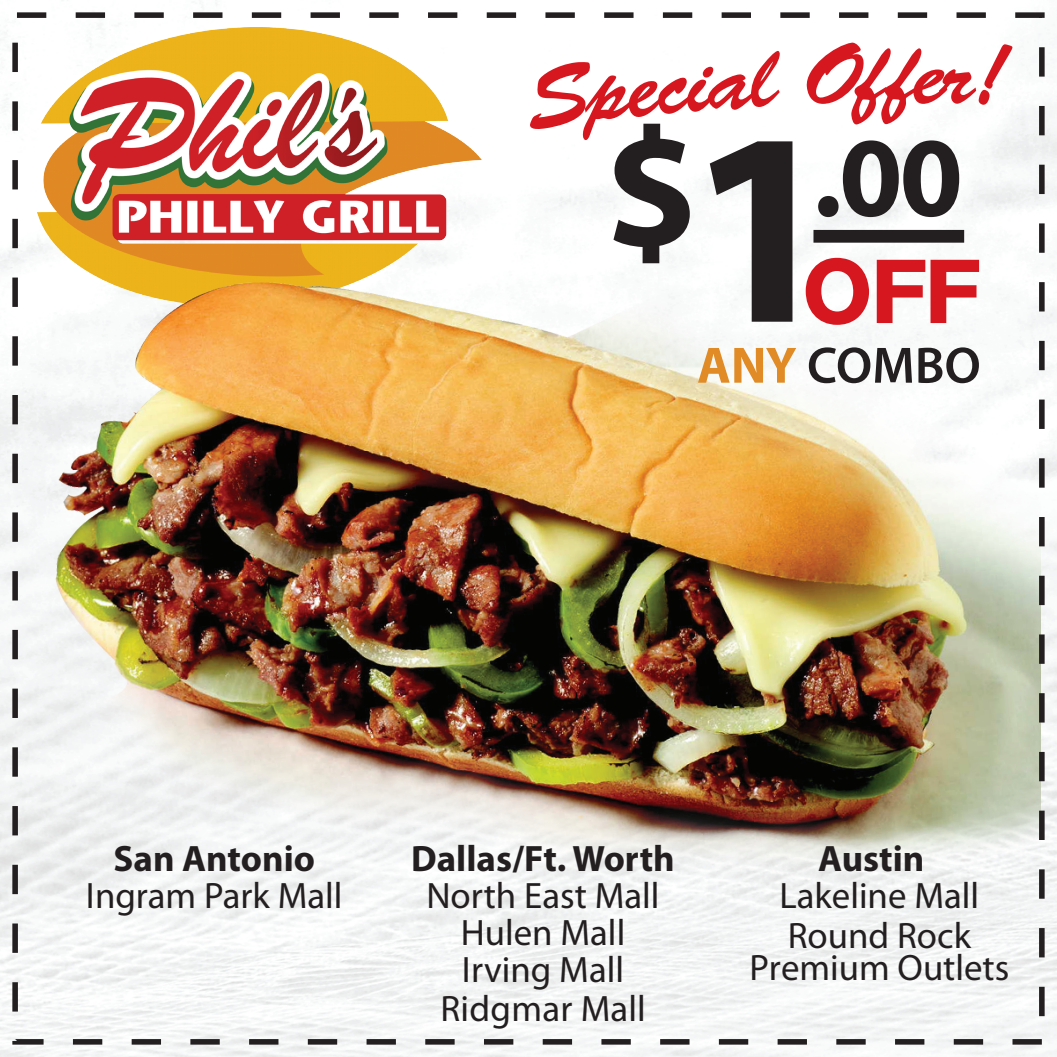
<style>
.page{position:relative;width:1057px;height:1057px;background:#fff}
.page>*{position:absolute;margin:0;border:0;box-sizing:border-box;transform-origin:0 0}
.t1{font:700 170.8px "Myriad Pro";color:#231f20}
.t2{font:700 114px "Myriad Pro";color:#231f20}
.t3{font:700 89.6px "Akzidenz Grotesk BE";color:#d7171f}
.t4{font:600 51.6px "Myriad Pro";color:#231f20}
.t5{font:36.8px/37.6px "Myriad Pro";color:#231f20;text-align:center}
.t6{font:700 36.8px "Myriad Pro";color:#231f20}
.s1{font-size:277.2px}
.s2{font-weight:700;color:#e08b25}
</style>
<div class="page">
<img style="left:0;top:7px;width:1056px;height:1049px">
<img style="left:38px;top:27px;width:443px;height:278px">
<img style="left:56px;top:282px;width:981px;height:600px">
<div style="left:12px;top:12px;width:1032px;height:1032px;border:6px dashed #231f20"></div>
<div style="left:813px;top:230px;width:151px;height:13px;background:#231f20"></div>
<svg style="left:529px;top:51px;width:250px;height:89px"></svg>
<svg style="left:805px;top:42px;width:207px;height:83px"></svg>
<h1 class="t1" style="left:604px;top:79px;width:237px">$<span class="s1">1</span></h1>
<h2 class="t2" style="left:812px;top:103px;width:152px">.00</h2>
<h3 class="t3" style="left:801px;top:240px;width:180px">OFF</h3>
<h3 class="t4" style="left:697px;top:332px;width:285px"><span class="s2">ANY</span> COMBO</h3>
<p class="t6" style="left:113px;top:835px;width:203px">San Antonio</p>
<p class="t5" style="left:86px;top:876px;width:258px">Ingram Park Mall</p>
<p class="t6" style="left:411px;top:835px;width:265px">Dallas/Ft. Worth</p>
<p class="t5" style="left:426px;top:876px;width:235px">North East Mall<br>Hulen Mall<br>Irving Mall<br>Ridgmar Mall</p>
<p class="t6" style="left:818px;top:835px;width:108px">Austin</p>
<p class="t5" style="left:779px;top:875px;width:201px;line-height:40px;text-align:left">Lakeline Mall<br>Round Rock</p>
<p class="t5" style="left:749px;top:948px;width:261px">Premium Outlets</p>
</div>
